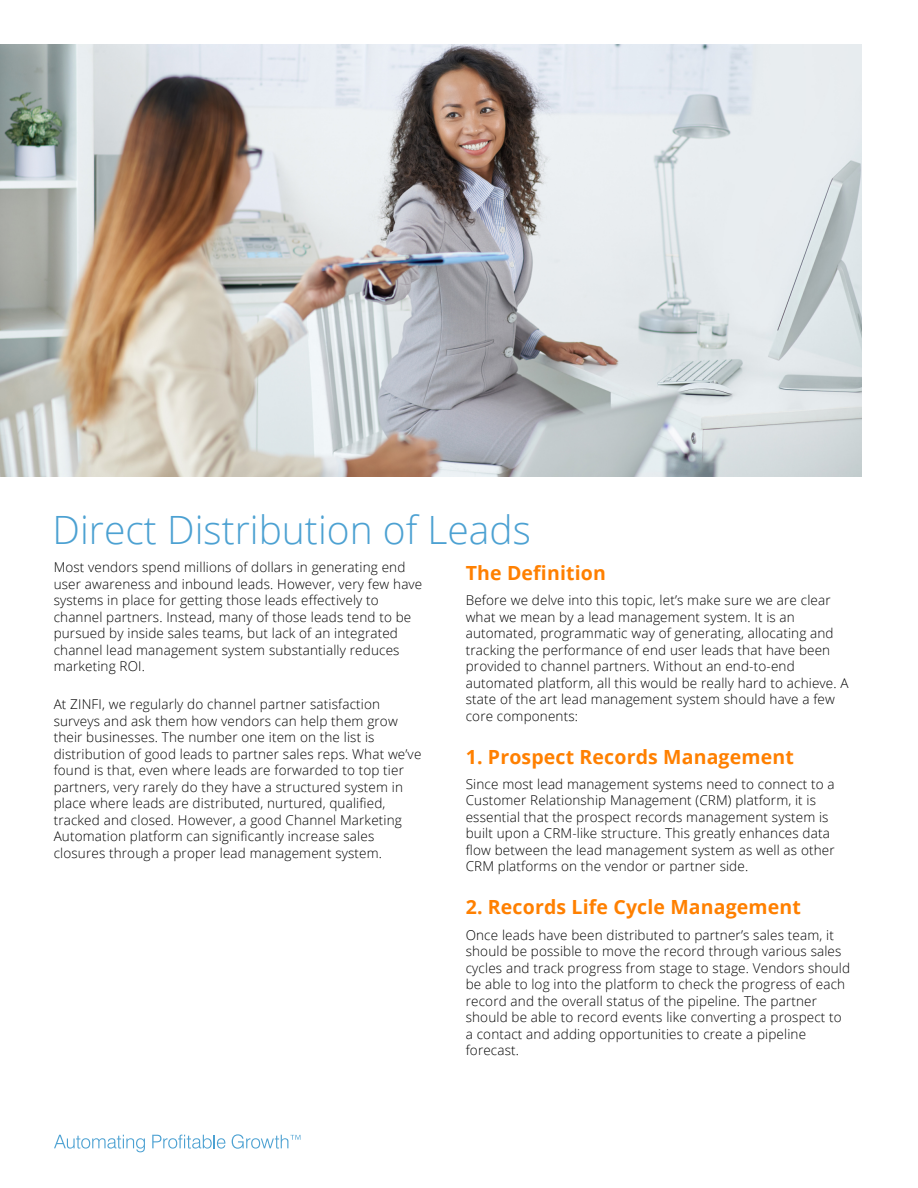
<style>
.page{position:relative;width:918px;height:1188px;background:#fff}
.page>*{position:absolute;margin:0;border:0;box-sizing:border-box;transform-origin:0 0}
.t1{font:300 39px "Open Sans";color:#4ca1d2}
.t2{font:700 19.5px "Open Sans";letter-spacing:.01em;color:#ff8000}
.t3{font:300 13.5px/16.5px "Open Sans";letter-spacing:.01em;color:#000}
</style>
<div class="page">
<svg style="left:54px;top:1135px;width:91px;height:17px"></svg>
<svg style="left:152px;top:1135px;width:73px;height:14px"></svg>
<svg style="left:232px;top:1134px;width:68px;height:15px"></svg>
<img style="left:0;top:44px;width:862px;height:432px">
<h1 class="t1" style="left:52px;top:503px;width:480px">Direct Distribution of Leads</h1>
<p class="t3" style="left:54px;top:559px;width:370px">Most vendors spend millions of dollars in generating end user awareness and inbound leads. However, very few have systems in place for getting those leads effectively to channel partners. Instead, many of those leads tend to be pursued by inside sales teams, but lack of an integrated channel lead management system substantially reduces marketing ROI.</p>
<p class="t3" style="left:54px;top:696px;width:369px">At ZINFI, we regularly do channel partner satisfaction surveys and ask them how vendors can help them grow their businesses. The number one item on the list is distribution of good leads to partner sales reps. What we’ve found is that, even where leads are forwarded to top tier partners, very rarely do they have a structured system in place where leads are distributed, nurtured, qualified, tracked and closed. However, a good Channel Marketing Automation platform can significantly increase sales closures through a proper lead management system.</p>
<h2 class="t2" style="left:466px;top:559px;width:142px">The Definition</h2>
<p class="t3" style="left:466px;top:592px;width:384px">Before we delve into this topic, let’s make sure we are clear what we mean by a lead management system. It is an automated, programmatic way of generating, allocating and tracking the performance of end user leads that have been provided to channel partners. Without an end-to-end automated platform, all this would be really hard to achieve. A state of the art lead management system should have a few core components:</p>
<h2 class="t2" style="left:466px;top:743px;width:330px">1. Prospect Records Management</h2>
<p class="t3" style="left:466px;top:775px;width:370px">Since most lead management systems need to connect to a Customer Relationship Management (CRM) platform, it is essential that the prospect records management system is built upon a CRM-like structure. This greatly enhances data flow between the lead management system as well as other CRM platforms on the vendor or partner side.</p>
<h2 class="t2" style="left:466px;top:893px;width:337px">2. Records Life Cycle Management</h2>
<p class="t3" style="left:466px;top:926px;width:386px">Once leads have been distributed to partner’s sales team, it should be possible to move the record through various sales cycles and track progress from stage to stage. Vendors should be able to log into the platform to check the progress of each record and the overall status of the pipeline. The partner should be able to record events like converting a prospect to a contact and adding opportunities to create a pipeline forecast.</p>
</div>
